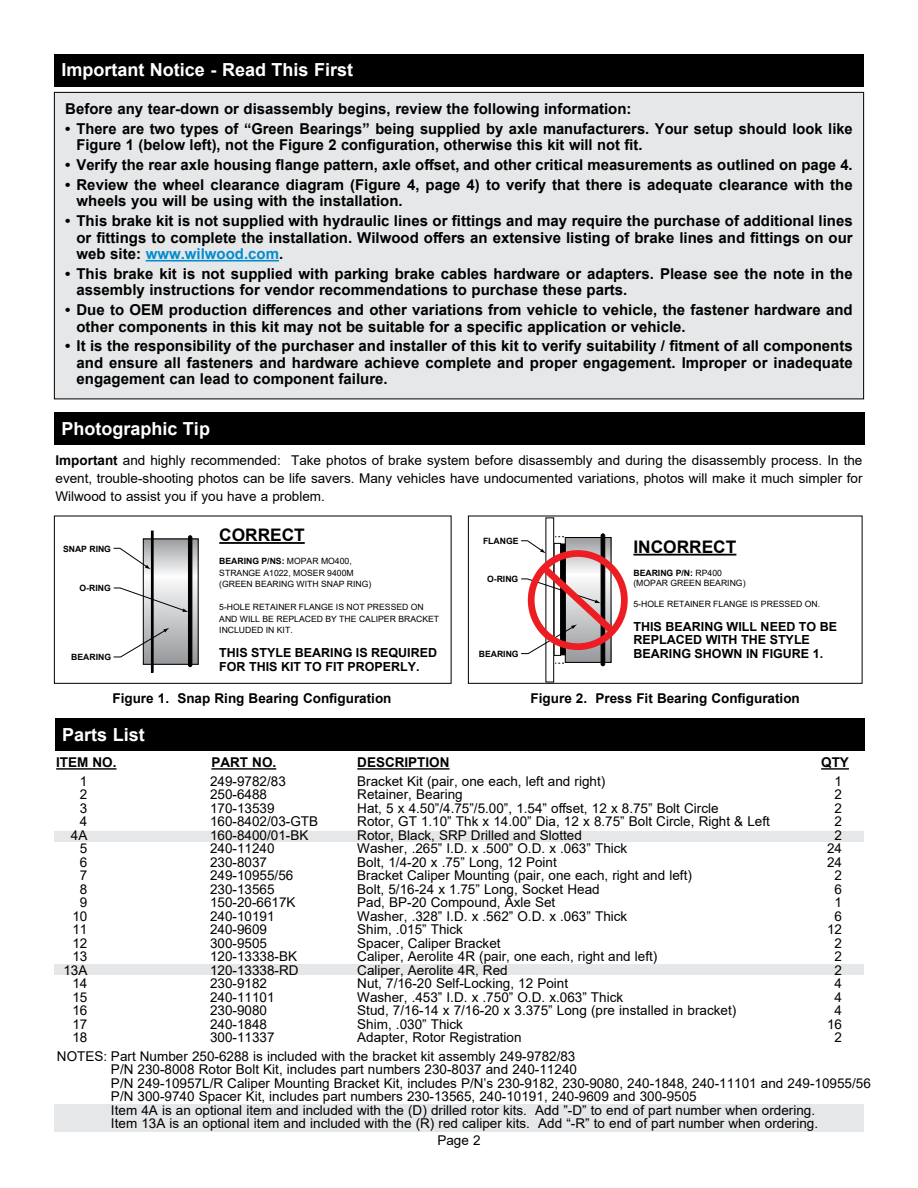
<style>
.page{position:relative;width:918px;height:1188px;background:#fff}
.page>*{position:absolute;margin:0;border:0;box-sizing:border-box;transform-origin:0 0}
.t1{font:700 18px "Arial";color:#fff}
.t2{font:700 17.25px "Arial";color:#000}
.t3{font:700 15px/16.5px "Arial";color:#000}
.t4{font:13.5px/13.5px "Arial";color:#000}
.t5{font:700 13.5px "Arial";color:#000}
.t6{font:700 12.45px/13.5px "Arial";color:#000}
.t7{font:8.7px/11.6px "Arial";color:#000}
.t8{font:700 8.7px "Arial";color:#000}
.s1{color:#008cd1}
.s2{font-weight:700}
</style>
<div class="page">
<div style="left:54px;top:54px;width:810px;height:32px;background:#000"></div>
<div style="left:54px;top:92px;width:810px;height:307px;background:#e6e7e8"></div>
<hr style="left:146px;top:260px;width:133px;height:2px;background:#008cd1">
<div style="left:54px;top:413px;width:810px;height:32px;background:#000"></div>
<svg style="left:145px;top:540px;width:52px;height:123px"></svg>
<div style="left:143px;top:538px;width:56px;height:127px;border:1px solid #000"></div>
<div style="left:151px;top:531px;width:3px;height:142px;border:1px solid #000"></div>
<div style="left:188px;top:535px;width:4px;height:132px;border:1px solid #000;border-radius:2px"></div>
<svg style="left:113px;top:628px;width:56px;height:30px"></svg>
<hr style="left:219px;top:542px;width:86px;height:2px;background:#000">
<svg style="left:113px;top:548px;width:38px;height:22px"></svg>
<svg style="left:113px;top:587px;width:76px;height:25px"></svg>
<div style="left:54px;top:516px;width:398px;height:168px;border:1px solid #000"></div>
<svg style="left:567px;top:539px;width:43px;height:122px"></svg>
<div style="left:565px;top:537px;width:47px;height:126px;border:1px solid #000"></div>
<div style="left:561px;top:543px;width:5px;height:112px;border:1px solid #000"></div>
<div style="left:554px;top:543px;width:7px;height:113px;border:1px solid #000"></div>
<div style="left:545px;top:517px;width:9px;height:166px;border:1px solid #000"></div>
<hr style="left:633px;top:554px;width:103px;height:2px;background:#000">
<div style="left:601px;top:533px;width:4px;height:133px;border:1px solid #000;border-radius:2px"></div>
<svg style="left:521px;top:540px;width:25px;height:14px"></svg>
<div style="left:528px;top:550px;width:100px;height:100px;border:7px solid #ed1d24;border-radius:50%"></div>
<svg style="left:521px;top:560px;width:99px;height:94px"></svg>
<div style="left:468px;top:516px;width:394px;height:168px;border:1px solid #000"></div>
<div style="left:55px;top:719px;width:810px;height:32px;background:#000"></div>
<div style="left:54px;top:831px;width:810px;height:11px;background:#e6e7e8"></div>
<div style="left:54px;top:965px;width:810px;height:10px;background:#e6e7e8"></div>
<div style="left:55px;top:1104px;width:809px;height:28px;background:#e6e7e8"></div>
<hr style="left:56px;top:768px;width:61px;height:2px;background:#000">
<hr style="left:211px;top:768px;width:65px;height:2px;background:#000">
<hr style="left:357px;top:768px;width:93px;height:2px;background:#000">
<hr style="left:821px;top:768px;width:28px;height:2px;background:#000">
<h1 class="t1" style="left:62px;top:57px;width:293px">Important Notice - Read This First</h1>
<p class="t3" style="left:65px;top:101px;width:568px">Before any tear-down or disassembly begins, review the following information:</p>
<p class="t3" style="left:76px;top:121px;width:778px;text-indent:-11px">• There are two types of “Green Bearings” being supplied by axle manufacturers. Your setup should look like<br>Figure 1 (below left), not the Figure 2 configuration, otherwise this kit will not fit.</p>
<p class="t3" style="left:65px;top:157px;width:789px">• Verify the rear axle housing flange pattern, axle offset, and other critical measurements as outlined on page 4.</p>
<p class="t3" style="left:76px;top:177px;width:778px;text-indent:-11px">• Review the wheel clearance diagram (Figure 4, page 4) to verify that there is adequate clearance with the wheels you will be using with the installation.</p>
<p class="t3" style="left:76px;top:213px;width:778px;text-align:justify;text-indent:-11px">• This brake kit is not supplied with hydraulic lines or fittings and may require the purchase of additional lines or fittings to complete the installation. Wilwood offers an extensive listing of brake lines and fittings on our web site: <span class="s1">www.wilwood.com</span>.</p>
<p class="t3" style="left:76px;top:266px;width:778px;text-indent:-11px">• This brake kit is not supplied with parking brake cables hardware or adapters. Please see the note in the assembly instructions for vendor recommendations to purchase these parts.</p>
<p class="t3" style="left:76px;top:302px;width:778px;text-indent:-11px">• Due to OEM production differences and other variations from vehicle to vehicle, the fastener hardware and other components in this kit may not be suitable for a specific application or vehicle.</p>
<p class="t3" style="left:76px;top:338px;width:778px;text-align:justify;text-indent:-11px">• It is the responsibility of the purchaser and installer of this kit to verify suitability / fitment of all components and ensure all fasteners and hardware achieve complete and proper engagement. Improper or inadequate engagement can lead to component failure.</p>
<h1 class="t1" style="left:62px;top:416px;width:150px">Photographic Tip</h1>
<p class="t4" style="left:56px;top:451px;width:808px;line-height:18.3px;text-align:justify"><span class="s2">Important</span> and highly recommended: Take photos of brake system before disassembly and during the disassembly process. In the event, trouble-shooting photos can be life savers. Many vehicles have undocumented variations, photos will make it much simpler for Wilwood to assist you if you have a problem.</p>
<p class="t8" style="left:63px;top:543px;width:50px">SNAP RING</p>
<p class="t8" style="left:80px;top:582px;width:33px">O-RING</p>
<p class="t8" style="left:71px;top:651px;width:41px">BEARING</p>
<p class="t2" style="left:219px;top:523px;width:87px">CORRECT</p>
<p class="t7" style="left:219px;top:555px;width:154px"><span class="s2">BEARING P/NS:</span> MOPAR MO400,<br>STRANGE A1022, MOSER 9400M (GREEN BEARING WITH SNAP RING)</p>
<p class="t7" style="left:219px;top:601px;width:221px">5-HOLE RETAINER FLANGE IS NOT PRESSED ON<br>AND WILL BE REPLACED BY THE CALIPER BRACKET<br>INCLUDED IN KIT.</p>
<p class="t6" style="left:219px;top:646px;width:219px">THIS STYLE BEARING IS REQUIRED<br>FOR THIS KIT TO FIT PROPERLY.</p>
<p class="t8" style="left:483px;top:535px;width:37px">FLANGE</p>
<p class="t8" style="left:487px;top:572px;width:33px">O-RING</p>
<p class="t8" style="left:479px;top:648px;width:41px">BEARING</p>
<p class="t2" style="left:633px;top:535px;width:104px">INCORRECT</p>
<p class="t7" style="left:633px;top:568px;width:114px;line-height:10.4px"><span class="s2">BEARING P/N:</span> RP400 (MOPAR GREEN BEARING)</p>
<p class="t7" style="left:633px;top:598px;width:188px">5-HOLE RETAINER FLANGE IS PRESSED ON.</p>
<p class="t6" style="left:633px;top:620px;width:205px">THIS BEARING WILL NEED TO BE<br>REPLACED WITH THE STYLE<br>BEARING SHOWN IN FIGURE 1.</p>
<p class="t5" style="left:112px;top:688px;width:281px">Figure 1. Snap Ring Bearing Configuration</p>
<p class="t5" style="left:531px;top:688px;width:271px">Figure 2. Press Fit Bearing Configuration</p>
<h1 class="t1" style="left:62px;top:722px;width:84px">Parts List</h1>
<p class="t4" style="left:63px;top:774px;width:26px;text-align:right">1<br>2<br>3<br>4<br>4A<br>5<br>6<br>7<br>8<br>9<br>10<br>11<br>12<br>13<br>13A<br>14<br>15<br>16<br>17<br>18</p>
<p class="t4" style="left:827px;top:774px;width:17px;text-align:center">1<br>2<br>2<br>2<br>2<br>24<br>24<br>2<br>6<br>1<br>6<br>12<br>2<br>2<br>2<br>4<br>4<br>4<br>16<br>2</p>
<p class="t5" style="left:56px;top:753px;width:62px">ITEM NO.</p>
<p class="t5" style="left:211px;top:753px;width:66px">PART NO.</p>
<p class="t5" style="left:357px;top:753px;width:94px">DESCRIPTION</p>
<p class="t5" style="left:821px;top:753px;width:29px">QTY</p>
<p class="t4" style="left:210px;top:774px;width:110px">249-9782/83<br>250-6488<br>170-13539<br>160-8402/03-GTB<br>160-8400/01-BK<br>240-11240<br>230-8037<br>249-10955/56<br>230-13565<br>150-20-6617K<br>240-10191<br>240-9609<br>300-9505<br>120-13338-BK<br>120-13338-RD<br>230-9182<br>240-11101<br>230-9080<br>240-1848<br>300-11337</p>
<p class="t4" style="left:357px;top:774px;width:414px">Bracket Kit (pair, one each, left and right)<br>Retainer, Bearing<br>Hat, 5 x 4.50”/4.75”/5.00”, 1.54” offset, 12 x 8.75” Bolt Circle<br>Rotor, GT 1.10” Thk x 14.00” Dia, 12 x 8.75” Bolt Circle, Right &amp; Left Rotor, Black, SRP Drilled and Slotted<br>Washer, .265” I.D. x .500” O.D. x .063” Thick<br>Bolt, 1/4-20 x .75” Long, 12 Point<br>Bracket Caliper Mounting (pair, one each, right and left)<br>Bolt, 5/16-24 x 1.75” Long, Socket Head<br>Pad, BP-20 Compound, Axle Set<br>Washer, .328” I.D. x .562” O.D. x .063” Thick<br>Shim, .015” Thick<br>Spacer, Caliper Bracket<br>Caliper, Aerolite 4R (pair, one each, right and left)<br>Caliper, Aerolite 4R, Red<br>Nut, 7/16-20 Self-Locking, 12 Point<br>Washer, .453” I.D. x .750” O.D. x.063” Thick<br>Stud, 7/16-14 x 7/16-20 x 3.375” Long (pre installed in bracket)<br>Shim, .030” Thick<br>Adapter, Rotor Registration</p>
<p class="t4" style="left:111px;top:1049px;width:761px;text-indent:-54px">NOTES: Part Number 250-6288 is included with the bracket kit assembly 249-9782/83<br>P/N 230-8008 Rotor Bolt Kit, includes part numbers 230-8037 and 240-11240<br>P/N 249-10957L/R Caliper Mounting Bracket Kit, includes P/N’s 230-9182, 230-9080, 240-1848, 240-11101 and 249-10955/56<br>P/N 300-9740 Spacer Kit, includes part numbers 230-13565, 240-10191, 240-9609 and 300-9505<br>Item 4A is an optional item and included with the (D) drilled rotor kits. Add ”-D” to end of part number when ordering.<br>Item 13A is an optional item and included with the (R) red caliper kits. Add “-R” to end of part number when ordering.</p>
<p class="t4" style="left:437px;top:1134px;width:45px">Page 2</p>
</div>
